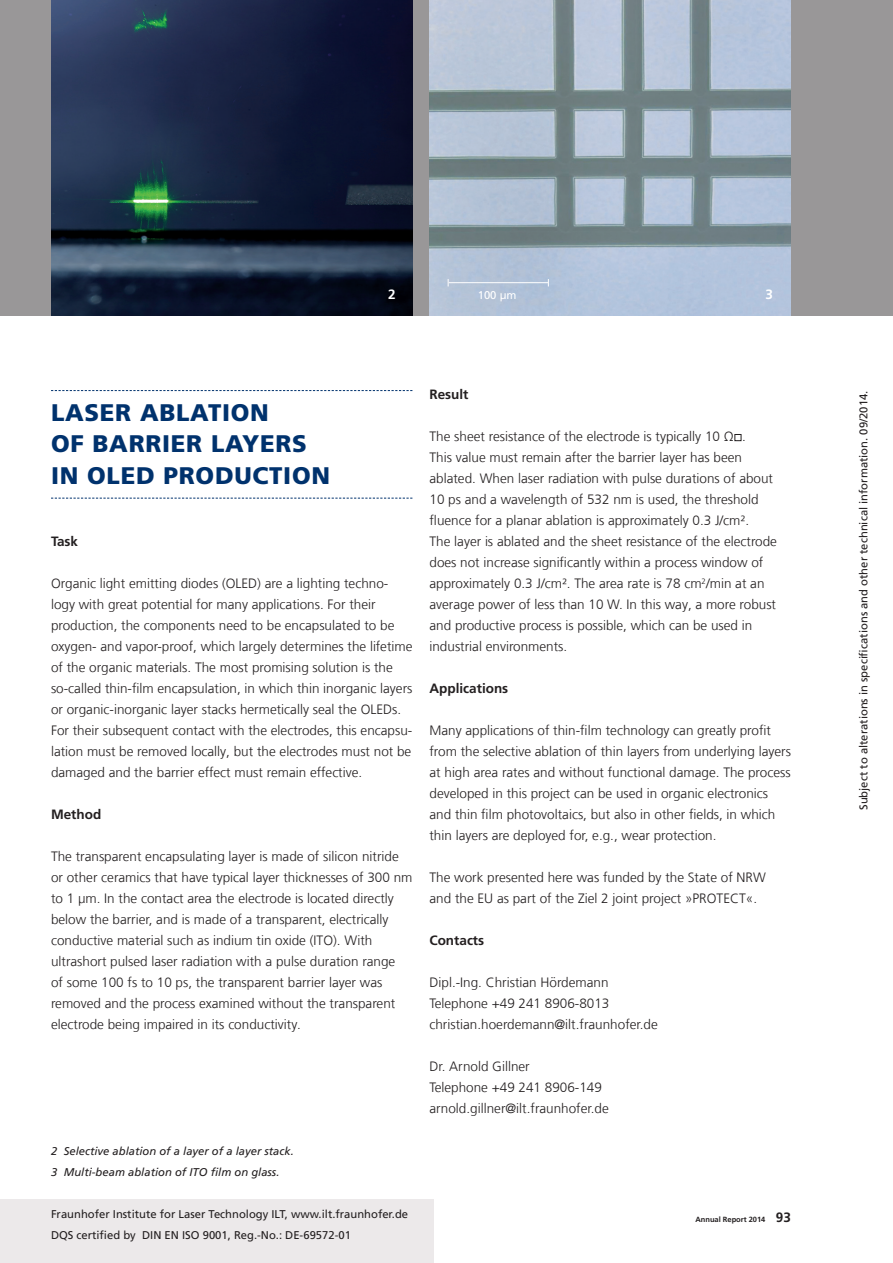
<style>
.page{position:relative;width:893px;height:1263px;background:#fff}
.page>*{position:absolute;margin:0;border:0;box-sizing:border-box;transform-origin:0 0}
.t1{font:900 24px/31.5px "Frutiger LT Com";letter-spacing:.03em;color:#00326d}
.t2{font:300 13.5px/21px "Frutiger LT Com";color:#231f20}
.t3{font:700 13.5px "Frutiger LT Com";color:#231f20}
.t4{font:700 13.5px "Frutiger LT Com";color:#fff}
.t5{font:11.25px/21px "Frutiger LT Com";color:#231f20}
.t6{font:italic 11.25px/21px "Frutiger LT Com";color:#231f20}
.t7{font:11.25px "Frutiger LT Com";color:#fff}
.t8{font:700 7.5px "Frutiger LT Com";color:#231f20}
.s1{font-size:13.5px}
</style>
<div class="page">
<div style="left:0;top:1199px;width:434px;height:64px;background:#ece9ea"></div>
<div style="left:0;top:0;width:893px;height:315px;background:#999798"></div>
<img style="left:429px;top:0;width:362px;height:315px">
<img style="left:51px;top:0;width:361px;height:315px">
<div style="left:734px;top:434px;width:7px;height:7px;border:1px solid #231f20"></div>
<svg style="left:51px;top:390px;width:361px;height:1px"></svg>
<svg style="left:51px;top:498px;width:361px;height:1px"></svg>
<hr style="left:449px;top:282px;width:99px;height:1px;background:#fff">
<p class="t4" style="left:388px;top:286px;width:9px">2</p>
<p class="t7" style="left:478px;top:289px;width:40px">100 µm</p>
<p class="t4" style="left:765px;top:286px;width:9px">3</p>
<h1 class="t1" style="left:51px;top:397px;width:281px">LASER ABLATION<br>OF BARRIER LAYERS<br>IN OLED PRODUCTION</h1>
<p class="t3" style="left:51px;top:533px;width:29px">Task</p>
<p class="t2" style="left:51px;top:573px;width:363px">Organic light emitting diodes (OLED) are a lighting techno&shy;logy with great potential for many applications. For their production, the components need to be encapsulated to be oxygen- and vapor-proof, which largely determines the lifetime of the organic materials. The most promising solution is the so-called thin-film encapsulation, in which thin inorganic layers or organic-inorganic layer stacks hermetically seal the OLEDs.<br>For their subsequent contact with the electrodes, this encapsu&shy;lation must be removed locally, but the electrodes must not be damaged and the barrier effect must remain effective.</p>
<p class="t3" style="left:51px;top:807px;width:52px">Method</p>
<p class="t2" style="left:51px;top:846px;width:363px">The transparent encapsulating layer is made of silicon nitride or other ceramics that have typical layer thicknesses of 300 nm to 1 µm. In the contact area the electrode is located directly below the barrier, and is made of a transparent, electrically conductive material such as indium tin oxide (ITO). With ultrashort pulsed laser radiation with a pulse duration range<br>of some 100 fs to 10 ps, the transparent barrier layer was removed and the process examined without the transparent electrode being impaired in its conductivity.</p>
<p class="t6" style="left:51px;top:1141px;width:244px">2 Selective ablation of a layer of a layer stack.<br>3 Multi-beam ablation of ITO film on glass.</p>
<p class="t5" style="left:51px;top:1204px;width:359px">Fraunhofer Institute for Laser Technology ILT, www.ilt.fraunhofer.de<br>DQS certified by DIN EN ISO 9001, Reg.-No.: DE-69572-01</p>
<p class="t3" style="left:429px;top:386px;width:41px">Result</p>
<p class="t2" style="left:429px;top:426px;width:349px">The sheet resistance of the electrode is typically 10 Ω .<br>This value must remain after the barrier layer has been ablated. When laser radiation with pulse durations of about 10 ps and a wavelength of 532 nm is used, the threshold fluence for a planar ablation is approximately 0.3 J/cm².<br>The layer is ablated and the sheet resistance of the electrode does not increase significantly within a process window of approximately 0.3 J/cm². The area rate is 78 cm<sup>2</sup>/min at an average power of less than 10 W. In this way, a more robust and productive process is possible, which can be used in industrial environments.</p>
<p class="t3" style="left:429px;top:680px;width:80px">Applications</p>
<p class="t2" style="left:429px;top:720px;width:363px">Many applications of thin-film technology can greatly profit from the selective ablation of thin layers from underlying layers at high area rates and without functional damage. The process developed in this project can be used in organic electronics and thin film photovoltaics, but also in other fields, in which thin layers are deployed for, e.g., wear protection.</p>
<p class="t2" style="left:429px;top:867px;width:338px">The work presented here was funded by the State of NRW and the EU as part of the Ziel 2 joint project »PROTECT«.</p>
<p class="t3" style="left:429px;top:932px;width:56px">Contacts</p>
<p class="t2" style="left:429px;top:972px;width:230px">Dipl.-Ing. Christian Hördemann<br>Telephone +49 241 8906-8013 christian.hoerdemann@ilt.fraunhofer.de</p>
<p class="t2" style="left:429px;top:1056px;width:181px">Dr. Arnold Gillner<br>Telephone +49 241 8906-149 arnold.gillner@ilt.fraunhofer.de</p>
<p class="t8" style="left:695px;top:1215px;width:97px">Annual Report 2014 <span class="s1">93</span></p>
<p class="t5" style="left:853px;top:810px;width:421px;rotate:-90deg">Subject to alterations in specifications and other technical information. 09/2014.</p>
</div>
